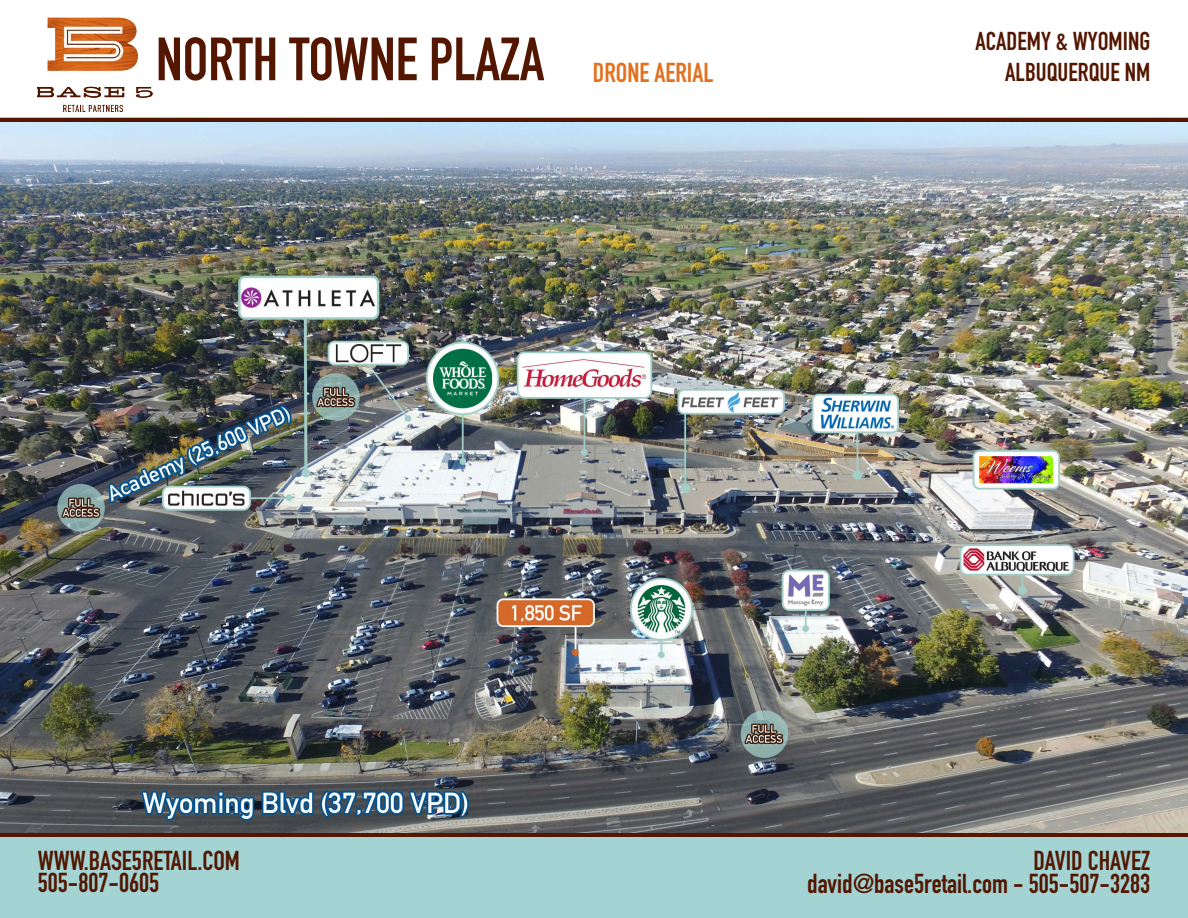
<style>
.page{position:relative;width:1188px;height:918px;background:#fff}
.page>*{position:absolute;margin:0;border:0;box-sizing:border-box;transform-origin:0 0}
.t1{font:700 60px "DIN Condensed";color:#531600}
.t2{font:700 27px/22.5px "DIN Condensed";color:#531600;text-align:right}
.t3{font:700 27px "DIN Condensed";color:#e4701e}
.t4{font:700 25.5px/30.6px "DIN Condensed";color:#531600;text-align:right}
</style>
<div class="page">
<img style="left:38px;top:17px;width:114px;height:95px">
<hr style="left:0;top:118px;width:1188px;height:4px;background:#531600">
<div style="left:0;top:832px;width:1188px;height:5px;background:#531600"></div>
<div style="left:0;top:837px;width:1188px;height:81px;background:#a3d3d3"></div>
<img style="left:0;top:122px;width:1188px;height:710px">
<h1 class="t1" style="left:156px;top:19px;width:390px">NORTH TOWNE PLAZA</h1>
<p class="t3" style="left:593px;top:54px;width:122px">DRONE AERIAL</p>
<p class="t4" style="left:976px;top:26px;width:176px">ACADEMY &amp; WYOMING<br>ALBUQUERQUE NM</p>
<p class="t2" style="left:38px;top:849px;width:204px;text-align:left">WWW.BASE5RETAIL.COM<br>505-807-0605</p>
<p class="t2" style="left:807px;top:849px;width:345px">DAVID CHAVEZ<br>david@base5retail.com - 505-507-3283</p>
</div>
